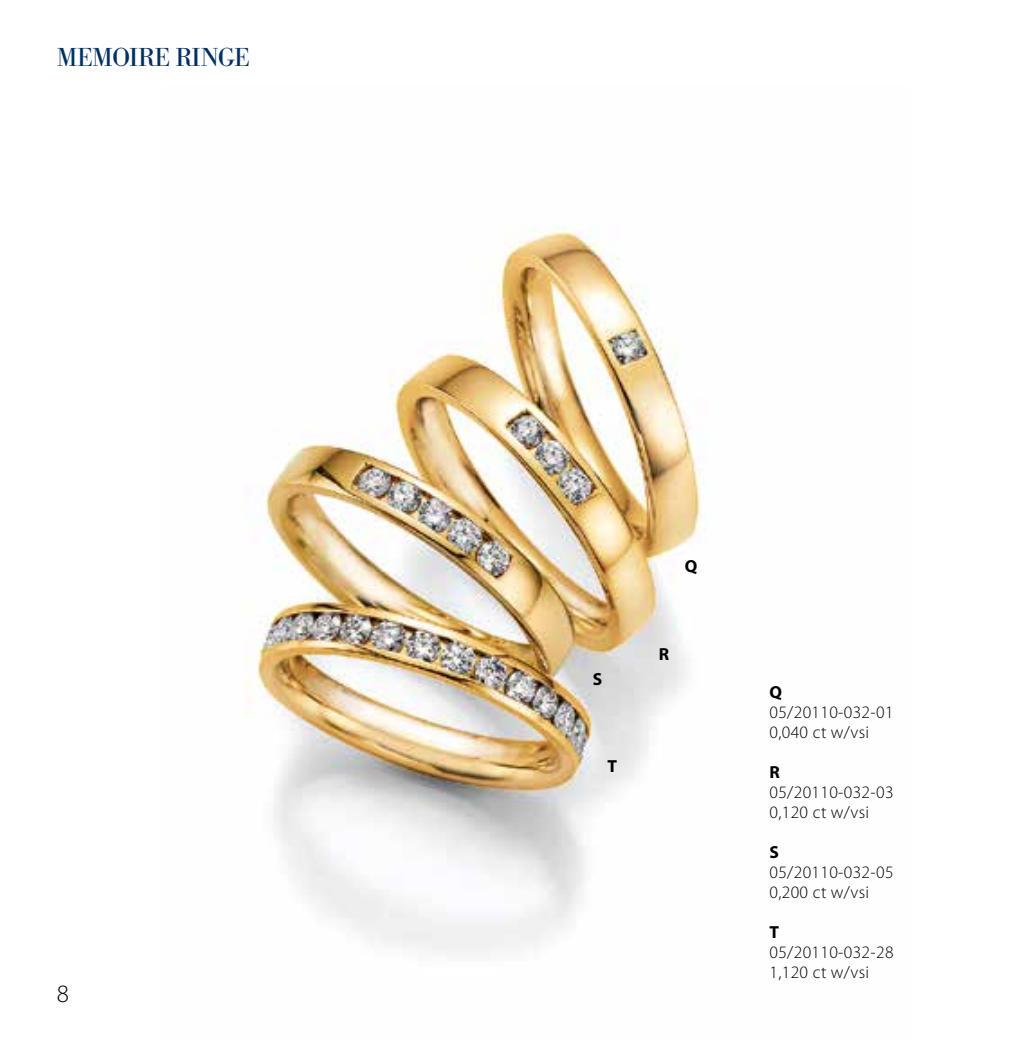
<style>
.page{position:relative;width:1028px;height:1063px;background:#fff}
.page>*{position:absolute;margin:0;border:0;box-sizing:border-box;transform-origin:0 0}
.t1{font:25.5px "IBM Final Bodoni Text";letter-spacing:-.015em;color:#003063}
.t2{font:300 25px "Myriad Pro";color:#000}
.t3{font:300 17.5px/20px "Myriad Pro";letter-spacing:.02em;color:#000}
.t4{font:700 17.5px "Myriad Pro";color:#000}
</style>
<div class="page">
<img style="left:244px;top:227px;width:460px;height:726px">
<h1 class="t1" style="left:57px;top:42px;width:194px">MEMOIRE RINGE</h1>
<h2 class="t2" style="left:57px;top:980px;width:14px">8</h2>
<p class="t4" style="left:593px;top:668px;width:11px">S</p>
<p class="t4" style="left:607px;top:755px;width:11px">T</p>
<p class="t4" style="left:685px;top:555px;width:14px">Q</p>
<p class="t4" style="left:659px;top:642px;width:12px">R</p>
<p class="t4" style="left:769px;top:680px;width:14px">Q</p>
<p class="t3" style="left:769px;top:702px;width:125px">05/20110-032-01<br>0,040 ct w/vsi</p>
<p class="t4" style="left:769px;top:760px;width:12px">R</p>
<p class="t3" style="left:769px;top:782px;width:125px">05/20110-032-03<br>0,120 ct w/vsi</p>
<p class="t4" style="left:769px;top:840px;width:11px">S</p>
<p class="t3" style="left:769px;top:862px;width:125px">05/20110-032-05<br>0,200 ct w/vsi</p>
<p class="t4" style="left:769px;top:920px;width:11px">T</p>
<p class="t3" style="left:769px;top:942px;width:125px">05/20110-032-28<br>1,120 ct w/vsi</p>
</div>
